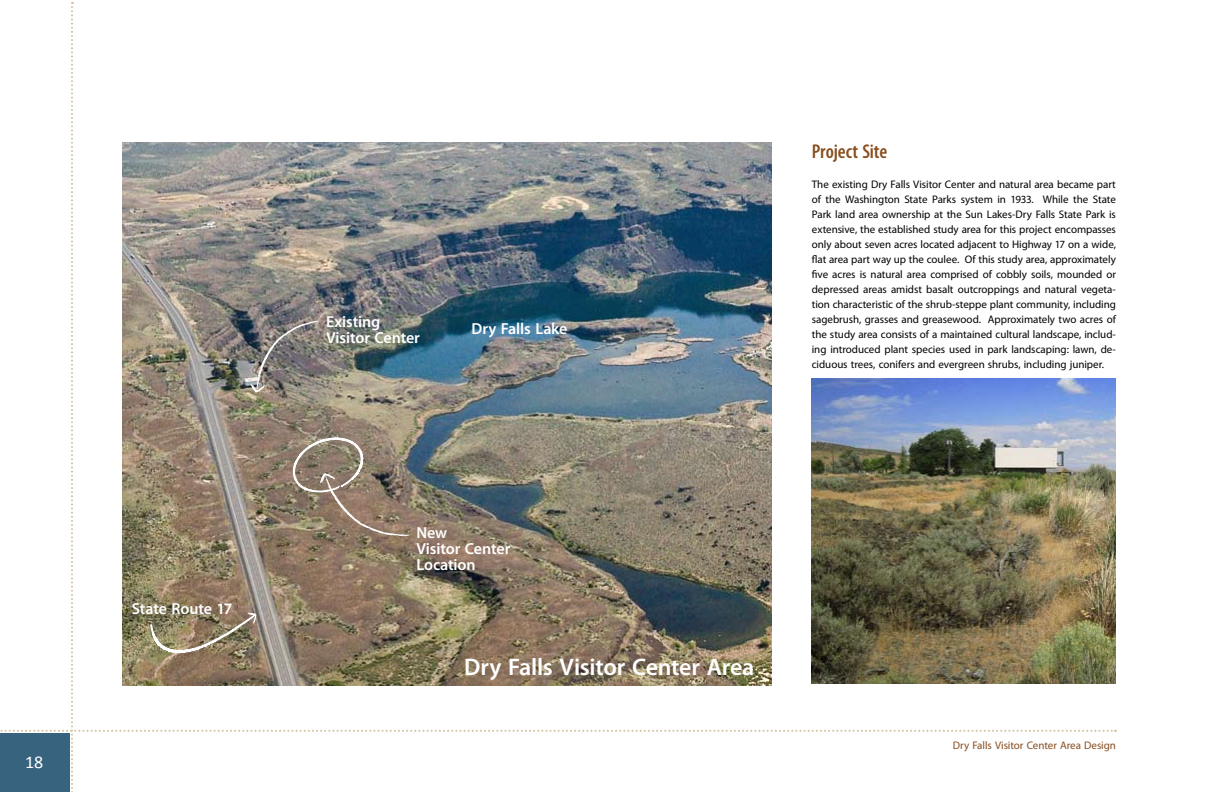
<style>
.page{position:relative;width:1224px;height:792px;background:#fff}
.page>*{position:absolute;margin:0;border:0;box-sizing:border-box;transform-origin:0 0}
.t1{font:600 24px "Myriad Pro";letter-spacing:-.01em;color:#fff}
.t2{font:600 condensed 20px "Myriad Pro";letter-spacing:-.005em;color:#884e1e}
.t3{font:18px "Calibri";color:#fff}
.t4{font:600 16px/16px "Myriad Pro";letter-spacing:-.01em;color:#fff}
.t5{font:11px/15px "Myriad Pro";letter-spacing:-.005em;color:#000;text-align:justify}
.t6{font:11px "Myriad Pro";letter-spacing:-.005em;color:#864d20}
</style>
<div class="page">
<img style="left:0;top:2px;width:1116px;height:790px">
<h3 class="t3" style="left:25px;top:751px;width:20px">18</h3>
<h3 class="t4" style="left:132px;top:600px;width:102px">State Route 17</h3>
<h3 class="t4" style="left:326px;top:314px;width:96px">Existing<br>Visitor Center</h3>
<h3 class="t4" style="left:471px;top:320px;width:97px">Dry Falls Lake</h3>
<h2 class="t2" style="left:812px;top:139px;width:77px">Project Site</h2>
<p class="t5" style="left:812px;top:176px;width:306px">The existing Dry Falls Visitor Center and natural area became part of the Washington State Parks system in 1933. While the State Park land area ownership at the Sun Lakes-Dry Falls State Park is extensive, the established study area for this project encompasses only about seven acres located adjacent to Highway 17 on a wide, flat area part way up the coulee. Of this study area, approximately five acres is natural area comprised of cobbly soils, mounded or depressed areas amidst basalt outcroppings and natural vegeta&shy;tion characteristic of the shrub-steppe plant community, including sagebrush, grasses and greasewood. Approximately two acres of the study area consists of a maintained cultural landscape, includ&shy;ing introduced plant species used in park landscaping: lawn, de&shy;ciduous trees, conifers and evergreen shrubs, including juniper.</p>
<h3 class="t4" style="left:416px;top:525px;width:96px">New<br>Visitor Center<br>Location</h3>
<h1 class="t1" style="left:464px;top:651px;width:292px">Dry Falls Visitor Center Area</h1>
<p class="t6" style="left:953px;top:738px;width:165px">Dry Falls Visitor Center Area Design</p>
</div>
